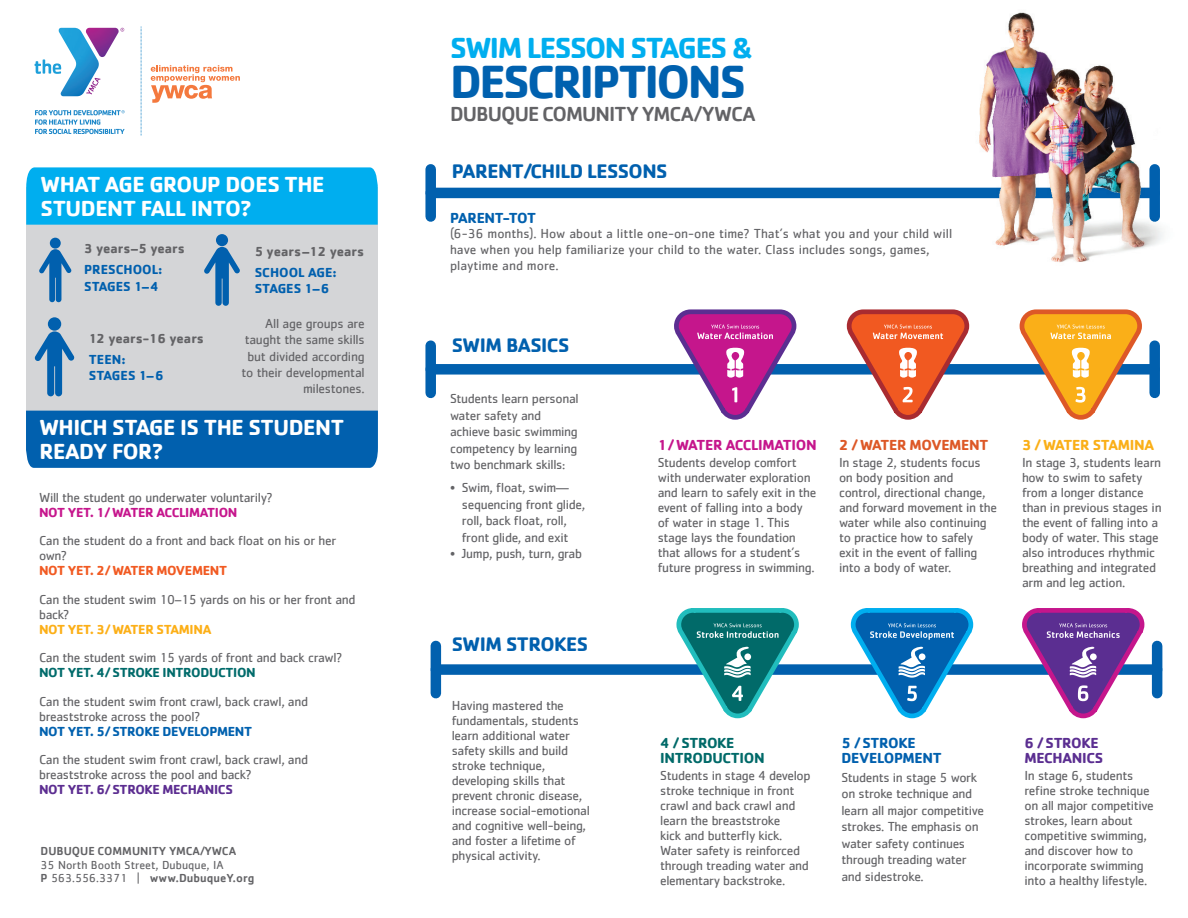
<style>
.page{position:relative;width:1188px;height:918px;background:#fff}
.page>*{position:absolute;margin:0;border:0;box-sizing:border-box;transform-origin:0 0}
._01a-Benefit_Statem{font:700 48px "Cachet";letter-spacing:-.055em;color:#0061af}
._01a-Benefit_Statem-2{font:700 30px "Cachet";letter-spacing:-.05em;color:#00aeef}
.t1{font:700 22.5px/24px "Cachet";letter-spacing:-.02em;color:#fff}
._01a-Benefit_Statem-3{font:500 21px "Cachet";letter-spacing:-.045em;color:#636366}
.t2{font:700 20.25px "Cachet";letter-spacing:-.025em;color:#0160ae}
.t3{font:700 15px/15px "Cachet";letter-spacing:-.02em;color:#0160ae}
.t4{font:700 15px/15px "Cachet";letter-spacing:-.02em;color:#016a69}
.t5{font:700 15px "Cachet";letter-spacing:-.02em;color:#c5168c}
.t6{font:700 15px/15px "Cachet";letter-spacing:-.02em;color:#5b2e91}
.t7{font:700 15px "Cachet";letter-spacing:-.02em;color:#dd5827}
.t8{font:700 15px "Cachet";letter-spacing:-.02em;color:#faaf18}
.t9{font:13.5px/15px "Cachet";letter-spacing:-.025em;color:#636366}
.t10{font:13.5px/15.8px "Cachet";color:#636366}
.t11{font:700 13.5px/16.5px "Cachet";color:#0160ae}
.t12{font:700 13.5px "Cachet";color:#636366}
.t13{font:12px/13.5px "Cachet";color:#636366}
.t14{font:500 12px "Cachet";color:#636366}
.s1{font-weight:700;color:#c6168d}
.s2{font-weight:700;color:#f15a22}
.s3{font-weight:700;color:#fcaf17}
.s4{font-weight:700;color:#006b6b}
.s5{font-weight:700;color:#0061af}
.s6{font-weight:700;color:#5c2d91}
.s7{font-weight:500}
</style>
<div class="page">
<div style="left:26px;top:187px;width:352px;height:232px;background:#d4d5d7"></div>
<div style="left:26px;top:411px;width:352px;height:57px;background:#0160ae"></div>
<div style="left:26px;top:167px;width:352px;height:58px;background:#00aeef"></div>
<div style="left:50px;top:238px;width:11px;height:11px;background:#0160ae;border-radius:50%"></div>
<svg style="left:39px;top:249px;width:33px;height:53px"></svg>
<div style="left:216px;top:234px;width:12px;height:12px;background:#0160ae;border-radius:50%"></div>
<svg style="left:204px;top:247px;width:36px;height:59px"></svg>
<div style="left:48px;top:317px;width:13px;height:14px;background:#0160ae;border-radius:50%"></div>
<svg style="left:34px;top:331px;width:41px;height:65px"></svg>
<div style="left:431px;top:364px;width:724px;height:11px;background:#0160ae"></div>
<div style="left:425px;top:346px;width:11px;height:47px;background:#0160ae"></div>
<div style="left:1149px;top:346px;width:11px;height:47px;background:#0160ae"></div>
<svg style="left:672px;top:309px;width:127px;height:111px"></svg>
<svg style="left:1017px;top:309px;width:127px;height:111px"></svg>
<svg style="left:844px;top:309px;width:128px;height:111px"></svg>
<div style="left:436px;top:664px;width:721px;height:11px;background:#0160ae"></div>
<div style="left:431px;top:646px;width:10px;height:47px;background:#0160ae"></div>
<div style="left:1152px;top:646px;width:10px;height:47px;background:#0160ae"></div>
<svg style="left:674px;top:608px;width:127px;height:111px"></svg>
<svg style="left:1020px;top:608px;width:127px;height:111px"></svg>
<svg style="left:848px;top:608px;width:128px;height:111px"></svg>
<img style="left:99px;top:28px;width:20px;height:29px">
<svg style="left:120px;top:28px;width:4px;height:4px"></svg>
<img style="left:59px;top:28px;width:40px;height:68px">
<svg style="left:35px;top:59px;width:26px;height:15px"></svg>
<svg style="left:86px;top:78px;width:15px;height:16px"></svg>
<svg style="left:35px;top:110px;width:90px;height:24px"></svg>
<svg style="left:141px;top:26px;width:1px;height:110px"></svg>
<svg style="left:151px;top:65px;width:89px;height:38px"></svg>
<div style="left:431px;top:188px;width:724px;height:10px;background:#0160ae"></div>
<div style="left:425px;top:169px;width:11px;height:48px;background:#0160ae"></div>
<img style="left:968px;top:12px;width:195px;height:250px">
<p class="t1" style="left:41px;top:171px;width:286px">WHAT AGE GROUP DOES THE<br>STUDENT FALL INTO?</p>
<p class="t12" style="left:84px;top:240px;width:102px">3 years–5 years</p>
<p class="t11" style="left:84px;top:261px;width:80px">PRESCHOOL:<br>STAGES 1–4</p>
<p class="t12" style="left:255px;top:243px;width:111px">5 years–12 years</p>
<p class="t11" style="left:255px;top:264px;width:84px">SCHOOL AGE:<br>STAGES 1–6</p>
<p class="t9" style="left:241px;top:315px;width:125px;line-height:16.2px;text-align:right">All age groups are taught the same skills but divided according to their developmental milestones.</p>
<p class="t1" style="left:39px;top:415px;width:306px">WHICH STAGE IS THE STUDENT<br>READY FOR?</p>
<p class="t12" style="left:89px;top:329px;width:117px">12 years-16 years</p>
<p class="t11" style="left:89px;top:351px;width:38px">TEEN:</p>
<p class="t11" style="left:89px;top:367px;width:76px">STAGES 1–6</p>
<p class="t9" style="left:39px;top:490px;width:235px">Will the student go underwater voluntarily?<br><span class="s1">NOT YET. 1/ WATER ACCLIMATION</span></p>
<p class="t9" style="left:39px;top:533px;width:299px">Can the student do a front and back float on his or her own?<br><span class="s2">NOT YET. 2/ WATER MOVEMENT</span></p>
<p class="t9" style="left:39px;top:592px;width:318px">Can the student swim 10–15 yards on his or her front and back?<br><span class="s3">NOT YET. 3/ WATER STAMINA</span></p>
<p class="t9" style="left:39px;top:650px;width:305px">Can the student swim 15 yards of front and back crawl?<br><span class="s4">NOT YET. 4/ STROKE INTRODUCTION</span></p>
<p class="t9" style="left:39px;top:694px;width:271px">Can the student swim front crawl, back crawl, and breaststroke across the pool?<br><span class="s5">NOT YET. 5/ STROKE DEVELOPMENT</span></p>
<p class="t9" style="left:39px;top:752px;width:271px">Can the student swim front crawl, back crawl, and breaststroke across the pool and back?<br><span class="s6">NOT YET. 6/ STROKE MECHANICS</span></p>
<p class="t14" style="left:41px;top:844px;width:197px">DUBUQUE COMMUNITY YMCA/YWCA</p>
<p class="t13" style="left:41px;top:858px;width:215px">35 North Booth Street, Dubuque, IA<br><span class="s7">P</span> 563.556.3371 | <span class="s7">www.DubuqueY.org</span></p>
<p class="_01a-Benefit_Statem-2" style="left:450px;top:28px;width:304px">SWIM LESSON STAGES &amp;</p>
<p class="_01a-Benefit_Statem" style="left:450px;top:51px;width:298px">DESCRIPTIONS</p>
<p class="_01a-Benefit_Statem-3" style="left:450px;top:101px;width:307px">DUBUQUE COMUNITY YMCA/YWCA</p>
<p class="t2" style="left:452px;top:158px;width:217px">PARENT/CHILD LESSONS</p>
<p class="t3" style="left:450px;top:209px;width:87px">PARENT-TOT</p>
<p class="t10" style="left:450px;top:226px;width:504px">(6-36 months). How about a little one-on-one time? That’s what you and your child will have when you help familiarize your child to the water. Class includes songs, games, playtime and more.</p>
<p class="t2" style="left:452px;top:332px;width:119px">SWIM BASICS</p>
<p class="t9" style="left:450px;top:390px;width:130px;line-height:16.5px">Students learn personal water safety and achieve basic swimming competency by learning two benchmark skills:</p>
<p class="t9" style="left:462px;top:479px;width:125px;line-height:16.5px;text-indent:-12px">• Swim, float, swim— sequencing front glide, roll, back float, roll, front glide, and exit</p>
<p class="t9" style="left:450px;top:546px;width:133px">• Jump, push, turn, grab</p>
<p class="t2" style="left:452px;top:631px;width:138px">SWIM STROKES</p>
<p class="t9" style="left:452px;top:697px;width:140px">Having mastered the fundamentals, students learn additional water safety skills and build stroke technique, developing skills that prevent chronic disease, increase social-emotional and cognitive well-being, and foster a lifetime of physical activity.</p>
<p class="t5" style="left:658px;top:435px;width:160px">1 / WATER ACCLIMATION</p>
<p class="t9" style="left:658px;top:455px;width:160px">Students develop comfort with underwater exploration and learn to safely exit in the event of falling into a body of water in stage 1. This stage lays the foundation that allows for a student’s future progress in swimming.</p>
<p class="t7" style="left:839px;top:435px;width:151px">2 / WATER MOVEMENT</p>
<p class="t9" style="left:839px;top:455px;width:160px">In stage 2, students focus on body position and control, directional change, and forward movement in the water while also continuing to practice how to safely<br>exit in the event of falling into a body of water.</p>
<p class="t8" style="left:1022px;top:435px;width:133px">3 / WATER STAMINA</p>
<p class="t9" style="left:1022px;top:455px;width:141px">In stage 3, students learn how to swim to safety from a longer distance than in previous stages in the event of falling into a body of water. This stage also introduces rhythmic breathing and integrated arm and leg action.</p>
<p class="t4" style="left:660px;top:735px;width:106px">4 / STROKE<br>INTRODUCTION</p>
<p class="t9" style="left:660px;top:768px;width:152px">Students in stage 4 develop stroke technique in front crawl and back crawl and learn the breaststroke<br>kick and butterfly kick.<br>Water safety is reinforced through treading water and elementary backstroke.</p>
<p class="t3" style="left:841px;top:735px;width:102px">5 / STROKE<br>DEVELOPMENT</p>
<p class="t9" style="left:841px;top:769px;width:144px;line-height:16.5px">Students in stage 5 work on stroke technique and learn all major competitive strokes. The emphasis on water safety continues through treading water and sidestroke.</p>
<p class="t6" style="left:1024px;top:735px;width:80px">6 / STROKE<br>MECHANICS</p>
<p class="t9" style="left:1024px;top:768px;width:131px">In stage 6, students refine stroke technique on all major competitive strokes, learn about competitive swimming, and discover how to incorporate swimming into a healthy lifestyle.</p>
</div>
